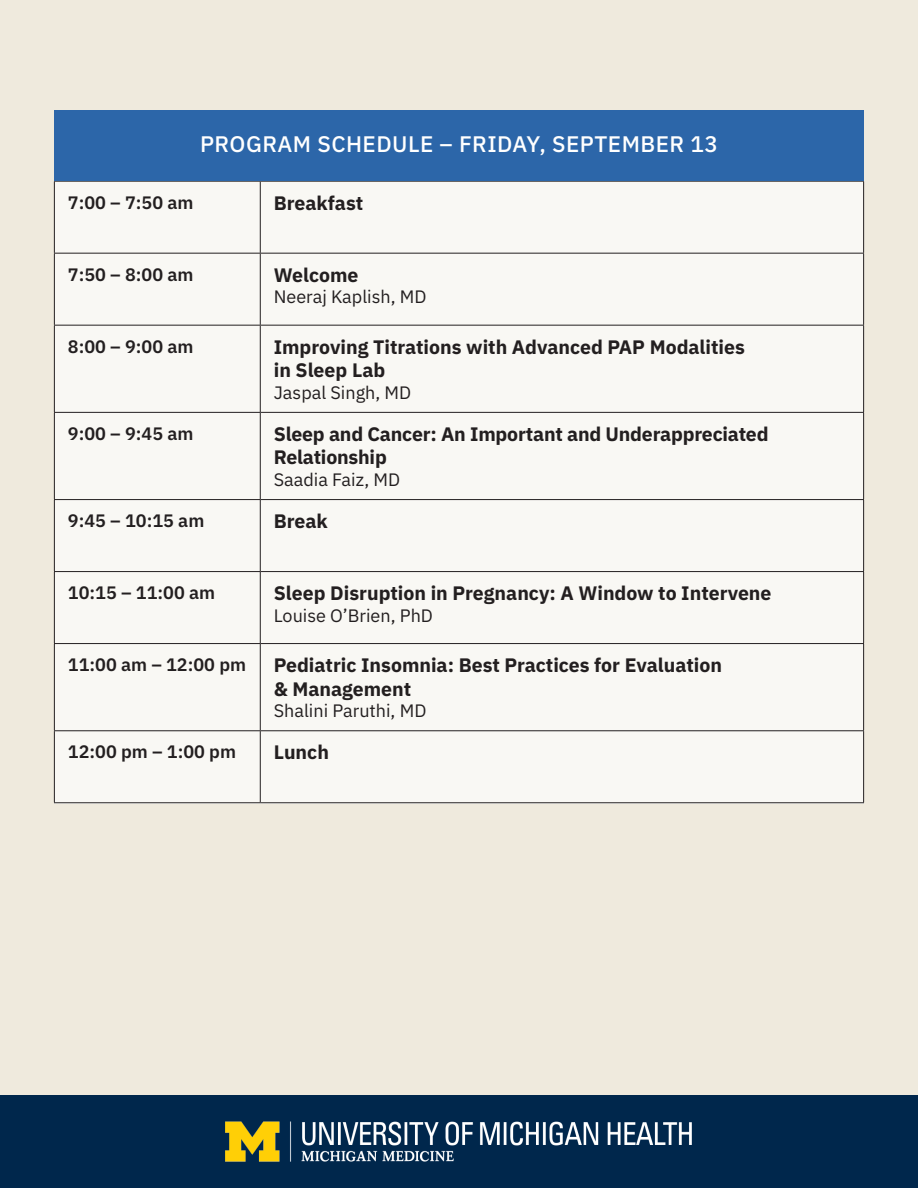
<style>
.page{position:relative;width:918px;height:1188px;background:#efeadd}
.page>*{position:absolute;margin:0;border:0;box-sizing:border-box;transform-origin:0 0}
.Paragraph_Style_2{font:500 22.5px "IBM Plex Sans";letter-spacing:.02em;color:#fff}
.Paragraph_Style_1{font:700 19.5px/23.4px "IBM Plex Sans";color:#231f20}
.Paragraph_Style_1-2{font:600 18px "IBM Plex Sans";color:#231f20}
.Paragraph_Style_2-2{font:18px "IBM Plex Sans";color:#231f20}
</style>
<div class="page">
<div style="left:54px;top:181px;width:810px;height:623px;background:#f9f8f4"></div>
<hr style="left:54px;top:181px;width:206px;height:1px;background:#231f20">
<hr style="left:54px;top:182px;width:1px;height:71px;background:#231f20">
<hr style="left:260px;top:181px;width:604px;height:1px;background:#231f20">
<hr style="left:260px;top:182px;width:1px;height:71px;background:#231f20">
<hr style="left:863px;top:182px;width:1px;height:71px;background:#231f20">
<hr style="left:54px;top:253px;width:206px;height:1px;background:#231f20">
<hr style="left:54px;top:254px;width:1px;height:71px;background:#231f20">
<hr style="left:260px;top:253px;width:604px;height:1px;background:#231f20">
<hr style="left:260px;top:254px;width:1px;height:71px;background:#231f20">
<hr style="left:863px;top:254px;width:1px;height:71px;background:#231f20">
<hr style="left:54px;top:325px;width:206px;height:1px;background:#231f20">
<hr style="left:54px;top:326px;width:1px;height:86px;background:#231f20">
<hr style="left:260px;top:325px;width:604px;height:1px;background:#231f20">
<hr style="left:260px;top:326px;width:1px;height:86px;background:#231f20">
<hr style="left:863px;top:326px;width:1px;height:86px;background:#231f20">
<hr style="left:54px;top:412px;width:206px;height:1px;background:#231f20">
<hr style="left:54px;top:413px;width:1px;height:86px;background:#231f20">
<hr style="left:260px;top:412px;width:604px;height:1px;background:#231f20">
<hr style="left:260px;top:413px;width:1px;height:86px;background:#231f20">
<hr style="left:863px;top:413px;width:1px;height:86px;background:#231f20">
<hr style="left:54px;top:499px;width:206px;height:1px;background:#231f20">
<hr style="left:54px;top:500px;width:1px;height:71px;background:#231f20">
<hr style="left:260px;top:499px;width:604px;height:1px;background:#231f20">
<hr style="left:260px;top:500px;width:1px;height:71px;background:#231f20">
<hr style="left:863px;top:500px;width:1px;height:71px;background:#231f20">
<hr style="left:54px;top:571px;width:206px;height:1px;background:#231f20">
<hr style="left:54px;top:572px;width:1px;height:71px;background:#231f20">
<hr style="left:260px;top:571px;width:604px;height:1px;background:#231f20">
<hr style="left:260px;top:572px;width:1px;height:71px;background:#231f20">
<hr style="left:863px;top:572px;width:1px;height:71px;background:#231f20">
<hr style="left:54px;top:643px;width:206px;height:1px;background:#231f20">
<hr style="left:54px;top:644px;width:1px;height:86px;background:#231f20">
<hr style="left:260px;top:643px;width:604px;height:1px;background:#231f20">
<hr style="left:260px;top:644px;width:1px;height:86px;background:#231f20">
<hr style="left:863px;top:644px;width:1px;height:86px;background:#231f20">
<hr style="left:54px;top:730px;width:206px;height:1px;background:#231f20">
<hr style="left:54px;top:731px;width:1px;height:71px;background:#231f20">
<hr style="left:260px;top:730px;width:604px;height:1px;background:#231f20">
<hr style="left:260px;top:731px;width:1px;height:71px;background:#231f20">
<hr style="left:863px;top:731px;width:1px;height:71px;background:#231f20">
<hr style="left:54px;top:802px;width:206px;height:1px;background:#231f20">
<hr style="left:260px;top:802px;width:604px;height:1px;background:#231f20">
<div style="left:54px;top:110px;width:810px;height:71px;background:#2c66a9"></div>
<div style="left:0;top:1095px;width:918px;height:93px;background:#00274c"></div>
<img style="left:226px;top:1122px;width:466px;height:39px">
<p class="Paragraph_Style_2" style="left:200px;top:127px;width:519px">PROGRAM SCHEDULE – FRIDAY, SEPTEMBER 13</p>
<p class="Paragraph_Style_1-2" style="left:68px;top:188px;width:127px">7:00 – 7:50 am</p>
<p class="Paragraph_Style_1" style="left:274px;top:190px;width:91px">Breakfast</p>
<p class="Paragraph_Style_1-2" style="left:68px;top:260px;width:127px">7:50 – 8:00 am</p>
<p class="Paragraph_Style_1" style="left:274px;top:262px;width:86px">Welcome</p>
<p class="Paragraph_Style_2-2" style="left:274px;top:283px;width:154px">Neeraj Kaplish, MD</p>
<p class="Paragraph_Style_1-2" style="left:68px;top:332px;width:127px">8:00 – 9:00 am</p>
<p class="Paragraph_Style_1" style="left:274px;top:334px;width:473px">Improving Titrations with Advanced PAP Modalities in Sleep Lab</p>
<p class="Paragraph_Style_2-2" style="left:274px;top:379px;width:139px">Jaspal Singh, MD</p>
<p class="Paragraph_Style_1-2" style="left:68px;top:419px;width:127px">9:00 – 9:45 am</p>
<p class="Paragraph_Style_1" style="left:274px;top:421px;width:496px">Sleep and Cancer: An Important and Underappreciated<br>Relationship</p>
<p class="Paragraph_Style_2-2" style="left:274px;top:466px;width:128px">Saadia Faiz, MD</p>
<p class="Paragraph_Style_1-2" style="left:68px;top:507px;width:138px">9:45 – 10:15 am</p>
<p class="Paragraph_Style_1" style="left:274px;top:508px;width:56px">Break</p>
<p class="Paragraph_Style_1-2" style="left:68px;top:579px;width:149px">10:15 – 11:00 am</p>
<p class="Paragraph_Style_1" style="left:274px;top:580px;width:499px">Sleep Disruption in Pregnancy: A Window to Intervene</p>
<p class="Paragraph_Style_2-2" style="left:274px;top:602px;width:161px">Louise O’Brien, PhD</p>
<p class="Paragraph_Style_1-2" style="left:68px;top:651px;width:180px">11:00 am – 12:00 pm</p>
<p class="Paragraph_Style_1" style="left:274px;top:652px;width:450px">Pediatric Insomnia: Best Practices for Evaluation &amp; Management</p>
<p class="Paragraph_Style_2-2" style="left:274px;top:697px;width:154px">Shalini Paruthi, MD</p>
<p class="Paragraph_Style_1-2" style="left:68px;top:738px;width:170px">12:00 pm – 1:00 pm</p>
<p class="Paragraph_Style_1" style="left:274px;top:739px;width:57px">Lunch</p>
</div>
